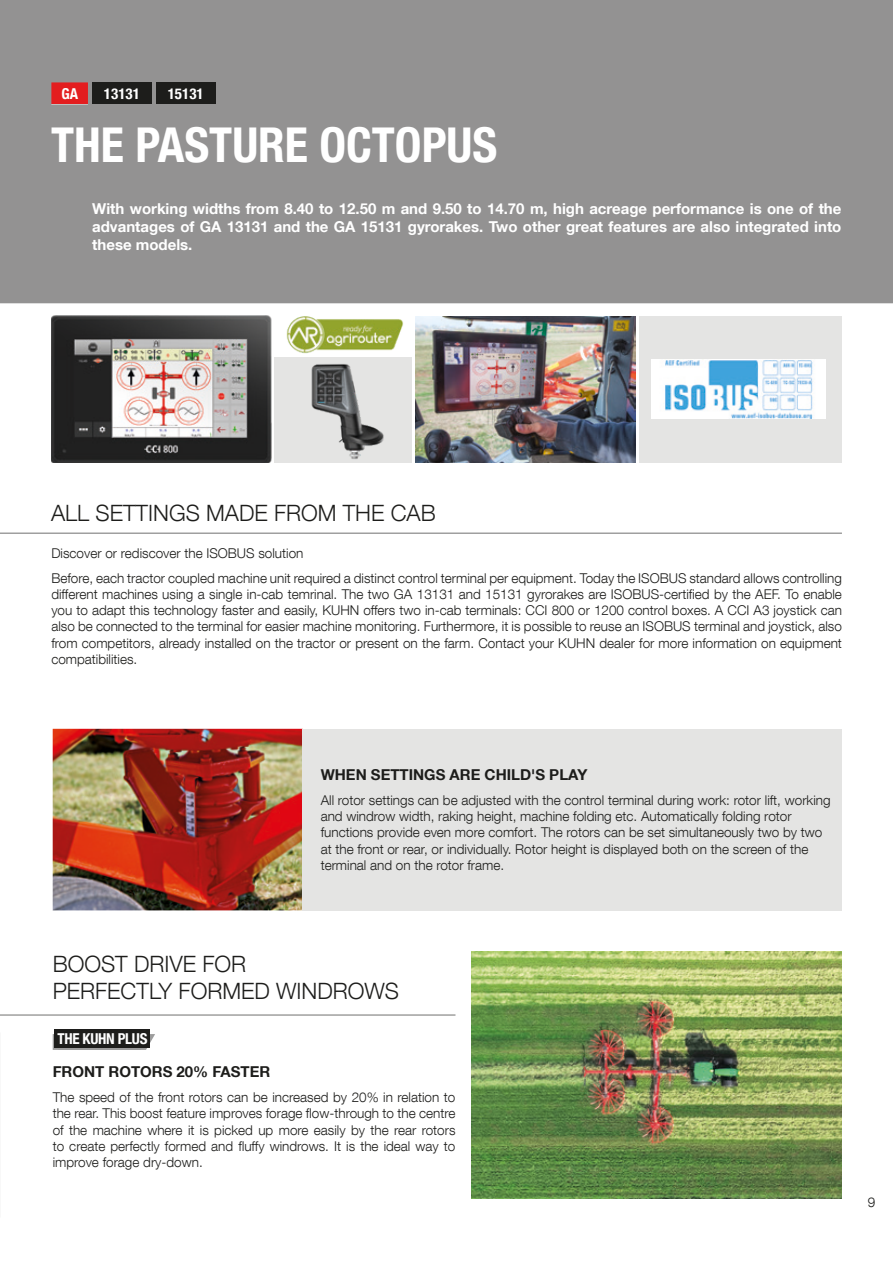
<style>
.page{position:relative;width:893px;height:1263px;background:#fff}
.page>*{position:absolute;margin:0;border:0;box-sizing:border-box;transform-origin:0 0}
.t1{font:700 condensed 48px "Helvetica Neue LT Com";color:#fff}
.t2{font:300 22.5px/26.5px "Helvetica Neue LT Com";color:#1d1d1b}
.t3{font:700 15px/18px "Helvetica Neue LT Com";color:#fff;text-align:justify}
.t4{font:700 15px "Helvetica Neue LT Com";color:#1d1d1b}
.t5{font:700 condensed 15px "Helvetica Neue LT Com";color:#fff}
.t6{font:700 condensed 15px "Helvetica Neue LT Com";letter-spacing:-.02em;color:#fff}
.t7{font:300 13.5px/16.2px "Helvetica Neue LT Com";color:#1d1d1b}
</style>
<div class="page">
<img style="left:53px;top:729px;width:250px;height:181px">
<div style="left:639px;top:316px;width:202px;height:147px;background:#e4e4e3"></div>
<img style="left:651px;top:360px;width:174px;height:59px">
<img style="left:415px;top:316px;width:220px;height:147px">
<img style="left:287px;top:357px;width:125px;height:106px">
<img style="left:471px;top:951px;width:370px;height:247px">
<img style="left:51px;top:315px;width:236px;height:148px">
<img style="left:280px;top:315px;width:124px;height:41px">
<div style="left:303px;top:729px;width:539px;height:181px;background:#e4e4e3"></div>
<div style="left:0;top:0;width:893px;height:303px;background:#939292"></div>
<hr style="left:0;top:533px;width:842px;height:1px;background:#70706f">
<hr style="left:0;top:1015px;width:455px;height:1px;background:#70706f">
<div style="left:92px;top:83px;width:60px;height:21px;background:#1d1d1b"></div>
<div style="left:156px;top:83px;width:60px;height:21px;background:#1d1d1b"></div>
<svg style="left:53px;top:1034px;width:102px;height:16px"></svg>
<div style="left:55px;top:1029px;width:95px;height:19px;background:#1d1d1b"></div>
<p class="t5" style="left:61px;top:84px;width:18px">GA</p>
<p class="t5" style="left:104px;top:84px;width:37px">13131</p>
<p class="t5" style="left:168px;top:84px;width:37px">15131</p>
<h1 class="t1" style="left:51px;top:116px;width:448px">THE PASTURE OCTOPUS</h1>
<p class="t3" style="left:92px;top:199px;width:751px">With working widths from 8.40 to 12.50 m and 9.50 to 14.70 m, high acreage performance is one of the advantages of GA 13131 and the GA 15131 gyrorakes. Two other great features are also integrated into these models.</p>
<h2 class="t2" style="left:51px;top:499px;width:386px">ALL SETTINGS MADE FROM THE CAB</h2>
<p class="t7" style="left:51px;top:540px;width:792px;line-height:24.8px">Discover or rediscover the ISOBUS solution<br>Before, each tractor coupled machine unit required a distinct control terminal per equipment. Today the ISOBUS standard allows controlling</p>
<p class="t7" style="left:51px;top:586px;width:792px;text-align:justify">different machines using a single in-cab temrinal. The two GA 13131 and 15131 gyrorakes are ISOBUS-certified by the AEF. To enable you to adapt this technology faster and easily, KUHN offers two in-cab terminals: CCI 800 or 1200 control boxes. A CCI A3 joystick can also be connected to the terminal for easier machine monitoring. Furthermore, it is possible to reuse an ISOBUS terminal and joystick, also from competitors, already installed on the tractor or present on the farm. Contact your KUHN dealer for more information on equipment compatibilities.</p>
<p class="t4" style="left:321px;top:765px;width:268px">WHEN SETTINGS ARE CHILD'S PLAY</p>
<p class="t7" style="left:321px;top:792px;width:511px">All rotor settings can be adjusted with the control terminal during work: rotor lift, working and windrow width, raking height, machine folding etc. Automatically folding rotor functions provide even more comfort. The rotors can be set simultaneously two by two at the front or rear, or individually. Rotor height is displayed both on the screen of the terminal and on the rotor frame.</p>
<h2 class="t2" style="left:53px;top:950px;width:348px">BOOST DRIVE FOR<br>PERFECTLY FORMED WINDROWS</h2>
<p class="t6" style="left:57px;top:1029px;width:92px">THE KUHN PLUS</p>
<p class="t4" style="left:53px;top:1063px;width:219px">FRONT ROTORS 20% FASTER</p>
<p class="t7" style="left:53px;top:1089px;width:404px;text-align:justify">The speed of the front rotors can be increased by 20% in relation to the rear. This boost feature improves forage flow-through to the centre of the machine where it is picked up more easily by the rear rotors to create perfectly formed and fluffy windrows. It is the ideal way to improve forage dry-down.</p>
<p class="t7" style="left:868px;top:1193px;width:9px">9</p>
</div>
